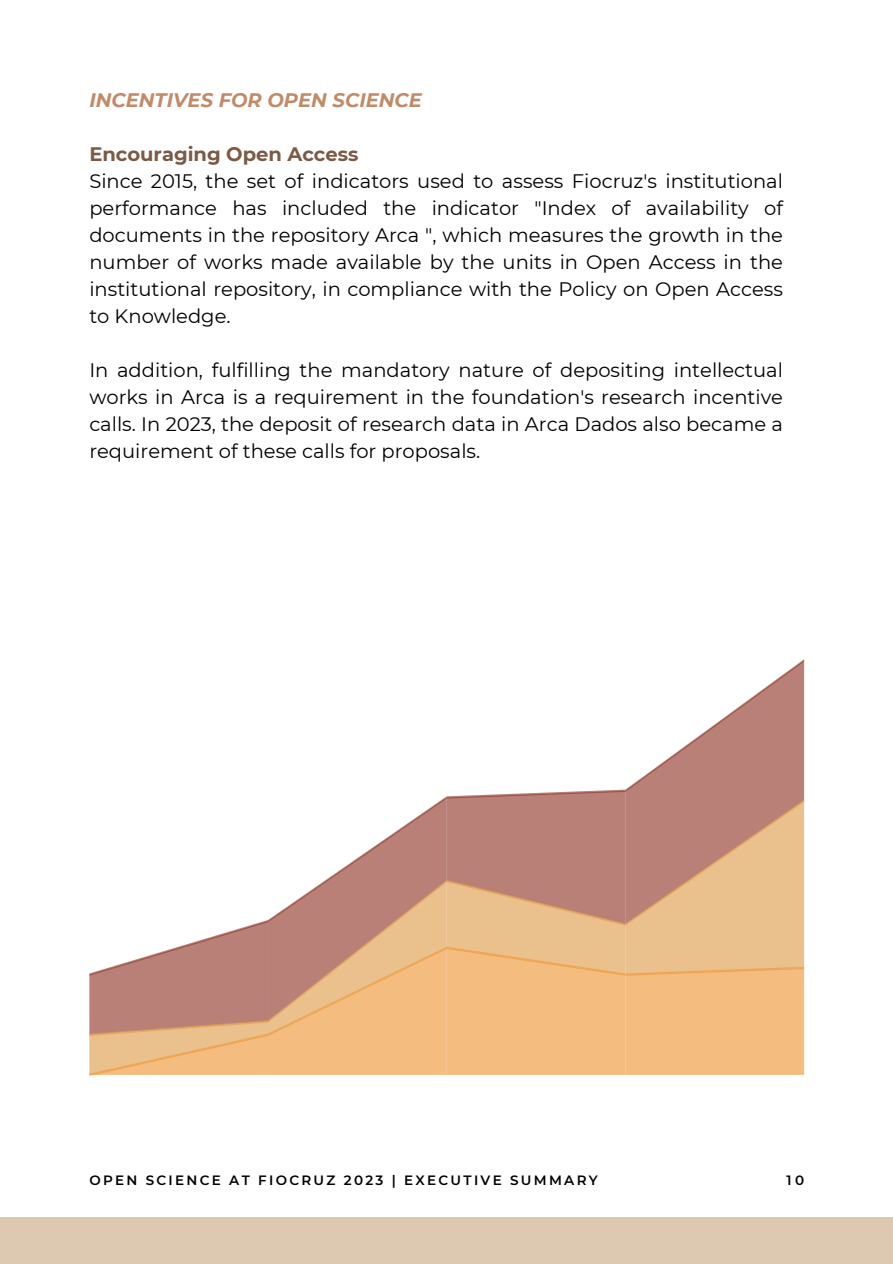
<style>
.page{position:relative;width:893px;height:1264px;background:#fff}
.page>*{position:absolute;margin:0;border:0;box-sizing:border-box;transform-origin:0 0}
.t1{font:19.5px/27px "Montserrat";color:#000001}
.t2{font:italic 700 19.5px "Montserrat";color:#c18a68}
.t3{font:600 13.5px "Montserrat";letter-spacing:.17em;color:#000001}
.s1{font-weight:700;color:#7b5a46}
</style>
<div class="page">
<div style="left:0;top:1217px;width:892px;height:46px;background:#ddc8b1"></div>
<svg style="left:89px;top:659px;width:715px;height:417px"></svg>
<h2 class="t2" style="left:89px;top:88px;width:334px">INCENTIVES FOR OPEN SCIENCE</h2>
<h2 class="t1" style="left:89px;top:140px;width:695px"><span class="s1">Encouraging Open Access<br></span>Since 2015, the set of indicators used to assess Fiocruz's institutional performance has included the indicator "Index of availability of documents in the repository Arca ", which measures the growth in the number of works made available by the units in Open Access in the institutional repository, in compliance with the Policy on Open Access to Knowledge.</h2>
<p class="t1" style="left:89px;top:356px;width:695px;text-align:justify">In addition, fulfilling the mandatory nature of depositing intellectual works in Arca is a requirement in the foundation's research incentive calls. In 2023, the deposit of research data in Arca Dados also became a requirement of these calls for proposals.</p>
<p class="t3" style="left:89px;top:1172px;width:510px">OPEN SCIENCE AT FIOCRUZ 2023 | EXECUTIVE SUMMARY</p>
<h1 class="t3" style="left:786px;top:1172px;width:19px">10</h1>
</div>
